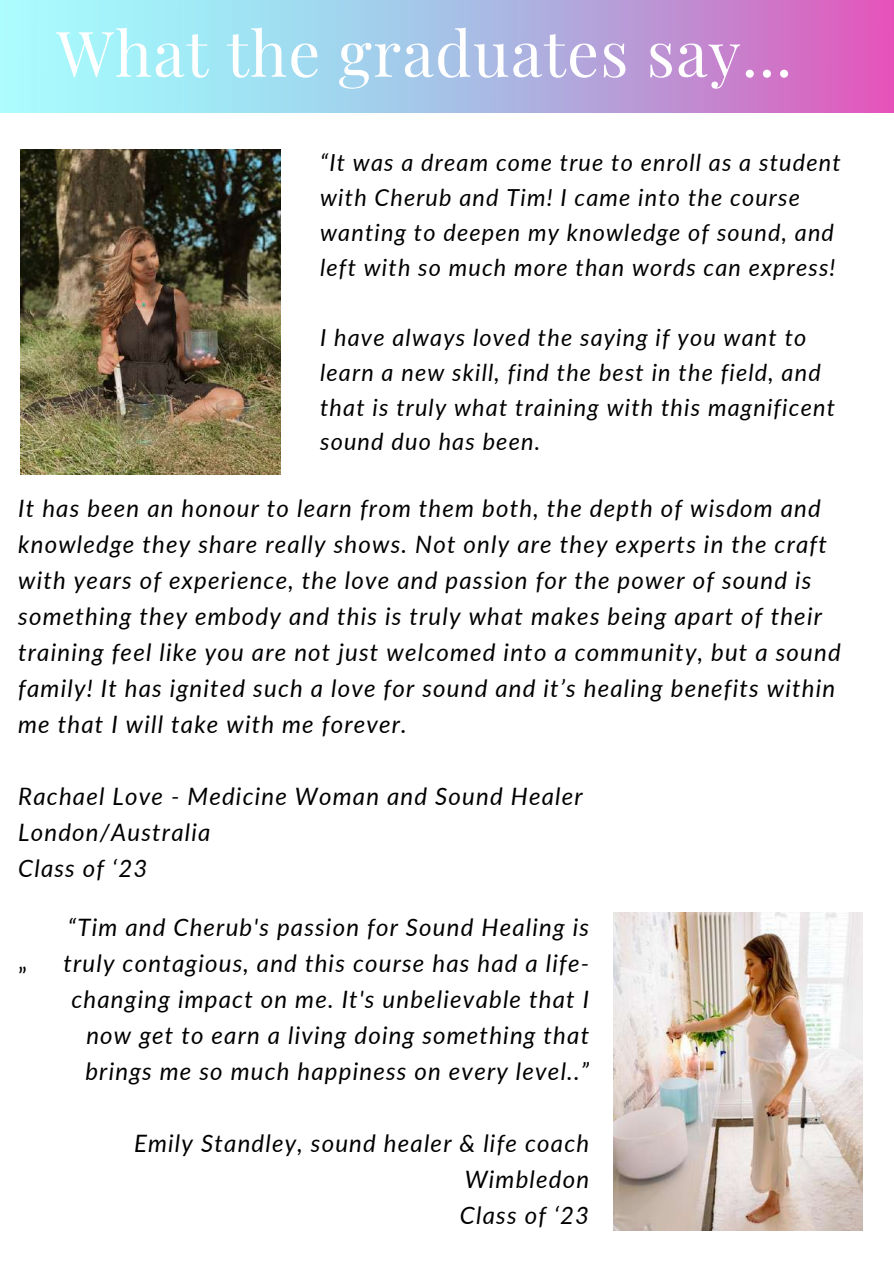
<style>
.page{position:relative;width:894px;height:1264px;background:#fff}
.page>*{position:absolute;margin:0;border:0;box-sizing:border-box;transform-origin:0 0}
.t1{font:63px "Playfair Display";letter-spacing:.02em;color:#fff}
.t2{font:italic 24px/36px "Lato";letter-spacing:.05em;color:#000}
.t3{font:24px "Lato";color:#000}
.t4{font:italic 23.4px/34.8px "Lato";letter-spacing:.05em;color:#000}
</style>
<div class="page">
<img style="left:21px;top:149px;width:259px;height:325px">
<img style="left:613px;top:912px;width:249px;height:318px">
<svg style="left:0;top:1px;width:893px;height:112px;background:#b2b8e2"></svg>
<h1 class="t1" style="left:57px;top:9px;width:736px">What the graduates say...</h1>
<p class="t4" style="left:320px;top:145px;width:522px">“It was a dream come true to enroll as a student with Cherub and Tim! I came into the course wanting to deepen my knowledge of sound, and left with so much more than words can express!</p>
<p class="t4" style="left:320px;top:319px;width:516px">I have always loved the saying if you want to learn a new skill, find the best in the field, and that is truly what training with this magnificent sound duo has been.</p>
<p class="t2" style="left:18px;top:490px;width:823px">It has been an honour to learn from them both, the depth of wisdom and knowledge they share really shows. Not only are they experts in the craft with years of experience, the love and passion for the power of sound is something they embody and this is truly what makes being apart of their training feel like you are not just welcomed into a community, but a sound family! It has ignited such a love for sound and it’s healing benefits within me that I will take with me forever.</p>
<p class="t2" style="left:18px;top:778px;width:566px">Rachael Love - Medicine Woman and Sound Healer<br>London/Australia<br>Class of ‘23</p>
<p class="t3" style="left:18px;top:961px;width:10px">”</p>
<p class="t2" style="left:63px;top:908px;width:527px;text-align:right">“Tim and Cherub's passion for Sound Healing is truly contagious, and this course has had a life&shy;changing impact on me. It's unbelievable that I now get to earn a living doing something that brings me so much happiness on every level..”</p>
<p class="t2" style="left:460px;top:1124px;width:131px;text-align:justify;text-indent:-326px">Emily Standley, sound healer &amp; life coach Wimbledon Class of ‘23</p>
</div>
